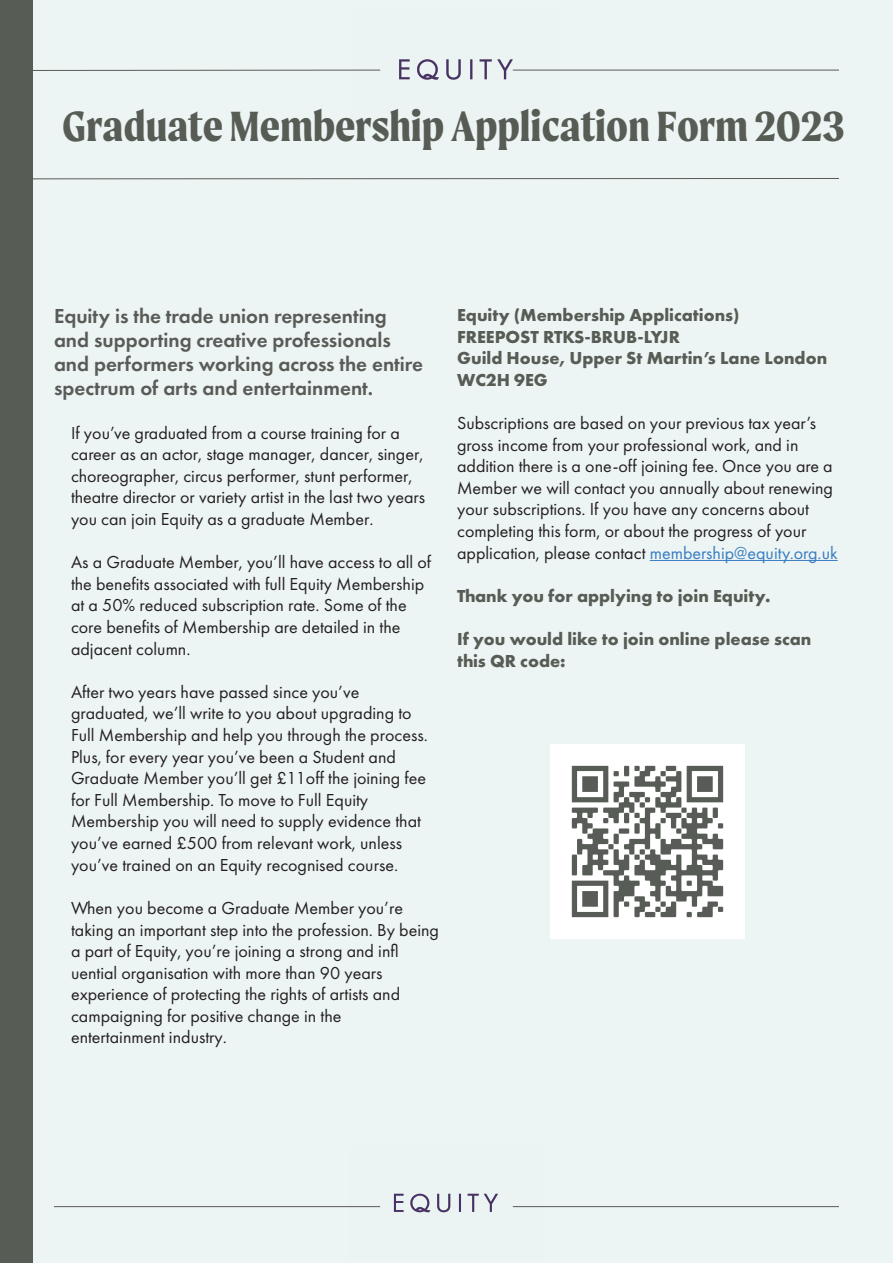
<style>
.page{position:relative;width:893px;height:1263px;background:#fff}
.page>*{position:absolute;margin:0;border:0;box-sizing:border-box;transform-origin:0 0}
.t1{font:700 45px "Moret";color:#575c55}
.t2{font:600 21px/24px "Futura PT";color:#595b57}
.t3{font:18px/21.6px "Futura PT";color:#231f20}
.t4{font:700 18px/21.6px "Futura PT";color:#575c55}
.s1{color:#387dc0}
</style>
<div class="page">
<div style="left:20px;top:0;width:873px;height:1263px;background:#edf4f4"></div>
<hr style="left:54px;top:1206px;width:326px;height:1px;background:#595b57">
<hr style="left:513px;top:1206px;width:326px;height:1px;background:#575c55">
<hr style="left:33px;top:178px;width:806px;height:1px;background:#575c55">
<hr style="left:33px;top:70px;width:347px;height:1px;background:#575c55">
<hr style="left:513px;top:70px;width:326px;height:1px;background:#575c55">
<hr style="left:650px;top:560px;width:188px;height:1px;background:#387dc0">
<div style="left:0;top:0;width:33px;height:1263px;background:#575c55"></div>
<img style="left:550px;top:744px;width:195px;height:195px">
<img style="left:350px;top:59px;width:211px;height:21px">
<img style="left:349px;top:1193px;width:193px;height:20px">
<h1 class="t1" style="left:62px;top:100px;width:784px">Graduate Membership Application Form 2023</h1>
<p class="t2" style="left:54px;top:304px;width:370px">Equity is the trade union representing and supporting creative professionals and performers working across the entire spectrum of arts and entertainment.</p>
<p class="t3" style="left:71px;top:422px;width:356px">If you’ve graduated from a course training for a career as an actor, stage manager, dancer, singer, choreographer, circus performer, stunt performer, theatre director or variety artist in the last two years you can join Equity as a graduate Member.</p>
<p class="t3" style="left:71px;top:551px;width:362px">As a Graduate Member, you’ll have access to all of the benefits associated with full Equity Membership at a 50% reduced subscription rate. Some of the core benefi ts of Membership are detailed in the adjacent column.</p>
<p class="t3" style="left:71px;top:681px;width:358px">After two years have passed since you’ve graduated, we’ll write to you about upgrading to Full Membership and help you through the process.<br>Plus, for every year you’ve been a Student and Graduate Member you’ll get £11off the joining fee for Full Membership. To move to Full Equity Membership you will need to supply evidence that you’ve earned £500 from relevant work, unless you’ve trained on an Equity recognised course.</p>
<p class="t3" style="left:71px;top:897px;width:370px">When you become a Graduate Member you’re taking an important step into the profession. By being a part of Equity, you’re joining a strong and infl uential organisation with more than 90 years experience of protecting the rights of artists and campaigning for positive change in the entertainment industry.</p>
<p class="t4" style="left:457px;top:304px;width:372px">Equity (Membership Applications)<br>FREEPOST RTKS-BRUB-LYJR<br>Guild House, Upper St Martin’s Lane London<br>WC2H 9EG</p>
<p class="t3" style="left:457px;top:412px;width:382px">Subscriptions are based on your previous tax year’s gross income from your professional work, and in addition there is a one-off joining fee. Once you are a Member we will contact you annually about renewing your subscriptions. If you have any concerns about completing this form, or about the progress of your application, please contact <span class="s1">membership@equity.org.uk</span></p>
<p class="t4" style="left:457px;top:585px;width:315px">Thank you for applying to join Equity.</p>
<p class="t4" style="left:457px;top:628px;width:356px">If you would like to join online please scan this QR code:</p>
</div>
